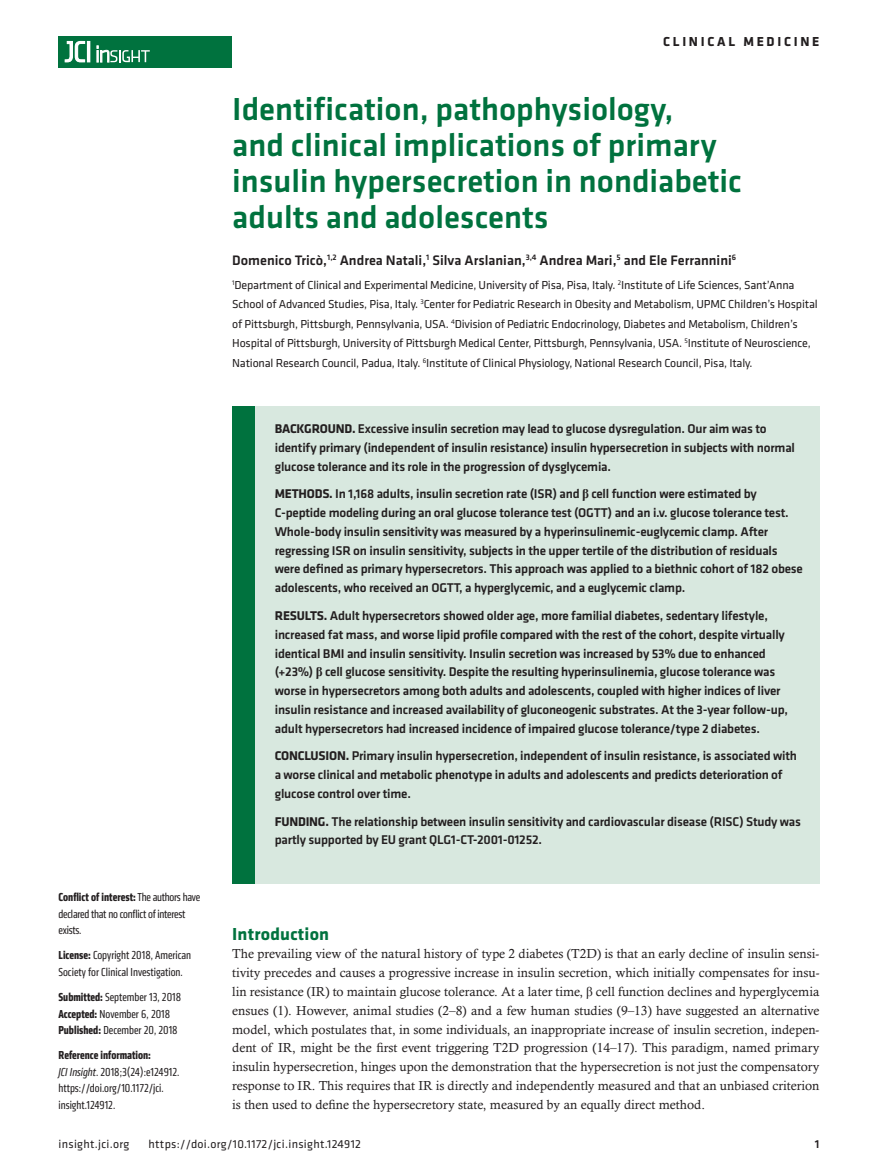
<style>
.page{position:relative;width:878px;height:1175px;background:#fff}
.page>*{position:absolute;margin:0;border:0;box-sizing:border-box;transform-origin:0 0}
.t1{font:500 33px/36px "Klavika Basic";color:#00723e}
.t2{font:700 18px "Klavika";letter-spacing:.01em;color:#00723e}
.t3{font:500 14.25px "Klavika Basic";color:#231f20}
.t4{font:700 13.5px "Klavika Basic";letter-spacing:.2em;color:#231f20}
.t5{font:500 13.2px/18.8px "Klavika Basic";letter-spacing:-.015em;color:#231f20}
.t6{font:13.2px/18.8px "Calisto MT Std";color:#231f20;text-align:justify}
.t7{font:12px/19.5px "Klavika";letter-spacing:-.015em;color:#231f20}
.t8{font:condensed 12px/16.5px "Klavika";color:#231f20}
.t9{font:condensed 12px/16.5px "Klavika";letter-spacing:-.02em;color:#231f20}
.t10{font:12px "Klavika Basic";letter-spacing:.025em;color:#231f20}
.t11{font:500 12px "Klavika Basic";color:#231f20}
.s1{font-weight:700}
.s2{font-style:italic}
.s3{font-family:"Times New Roman";font-weight:700}
.s4{font-family:"Times New Roman"}
</style>
<div class="page">
<div style="left:59px;top:36px;width:173px;height:31px;background:#00723e"></div>
<hr style="left:87px;top:41px;width:3px;height:21px;background:#fff">
<svg style="left:64px;top:41px;width:21px;height:22px"></svg>
<svg style="left:97px;top:46px;width:53px;height:16px"></svg>
<div style="left:232px;top:406px;width:587px;height:477px;background:#d8e8df"></div>
<div style="left:232px;top:406px;width:23px;height:477px;background:#00723e"></div>
<p class="t4" style="left:663px;top:32px;width:158px">CLINICAL MEDICINE</p>
<h1 class="t1" style="left:232px;top:91px;width:511px">Identification, pathophysiology,<br>and clinical implications of primary insulin hypersecretion in nondiabetic adults and adolescents</h1>
<p class="t3" style="left:232px;top:250px;width:505px">Domenico Tricò,<sup>1,2</sup> Andrea Natali,<sup>1</sup> Silva Arslanian,<sup>3,4</sup> Andrea Mari,<sup>5</sup> and Ele Ferrannini<sup>6</sup></p>
<p class="t7" style="left:232px;top:274px;width:587px"><sup>1</sup>Department of Clinical and Experimental Medicine, University of Pisa, Pisa, Italy. <sup>2</sup>Institute of Life Sciences, Sant’Anna School of Advanced Studies, Pisa, Italy. <sup>3</sup>Center for Pediatric Research in Obesity and Metabolism, UPMC Children’s Hospital of Pittsburgh, Pittsburgh, Pennsylvania, USA. <sup>4</sup>Division of Pediatric Endocrinology, Diabetes and Metabolism, Children’s Hospital of Pittsburgh, University of Pittsburgh Medical Center, Pittsburgh, Pennsylvania, USA. <sup>5</sup>Institute of Neuroscience, National Research Council, Padua, Italy. <sup>6</sup>Institute of Clinical Physiology, National Research Council, Pisa, Italy.</p>
<p class="t9" style="left:59px;top:889px;width:143px"><span class="s1">Conflict of interest:</span> The authors have declared that no conflict of interest exists.</p>
<p class="t8" style="left:59px;top:947px;width:134px"><span class="s1">License:</span> Copyright 2018, American<br>Society for Clinical Investigation.</p>
<p class="t8" style="left:59px;top:988px;width:124px"><span class="s1">Submitted:</span> September 13, 2018<br><span class="s1">Accepted:</span> November 6, 2018<br><span class="s1">Published:</span> December 20, 2018</p>
<p class="t8" style="left:59px;top:1046px;width:122px"><span class="s1">Reference information:<br></span><span class="s2">JCI Insight</span>. 2018;3(24):e124912. https://doi.org/10.1172/jci. insight.124912.</p>
<p class="t5" style="left:275px;top:419px;width:521px"><span class="s1">BACKGROUND.</span> Excessive insulin secretion may lead to glucose dysregulation. Our aim was to identify primary (independent of insulin resistance) insulin hypersecretion in subjects with normal glucose tolerance and its role in the progression of dysglycemia.</p>
<p class="t5" style="left:275px;top:484px;width:529px"><span class="s1">METHODS.</span> In 1,168 adults, insulin secretion rate (ISR) and <span class="s3">β</span> cell function were estimated by C-peptide modeling during an oral glucose tolerance test (OGTT) and an i.v. glucose tolerance test.<br>Whole-body insulin sensitivity was measured by a hyperinsulinemic-euglycemic clamp. After regressing ISR on insulin sensitivity, subjects in the upper tertile of the distribution of residuals were defined as primary hypersecretors. This approach was applied to a biethnic cohort of 182 obese adolescents, who received an OGTT, a hyperglycemic, and a euglycemic clamp.</p>
<p class="t5" style="left:275px;top:606px;width:515px"><span class="s1">RESULTS.</span> Adult hypersecretors showed older age, more familial diabetes, sedentary lifestyle, increased fat mass, and worse lipid profile compared with the rest of the cohort, despite virtually identical BMI and insulin sensitivity. Insulin secretion was increased by 53% due to enhanced (+23%) <span class="s3">β</span> cell glucose sensitivity. Despite the resulting hyperinsulinemia, glucose tolerance was worse in hypersecretors among both adults and adolescents, coupled with higher indices of liver insulin resistance and increased availability of gluconeogenic substrates. At the 3-year follow-up, adult hypersecretors had increased incidence of impaired glucose tolerance/type 2 diabetes.</p>
<p class="t5" style="left:275px;top:746px;width:523px"><span class="s1">CONCLUSION.</span> Primary insulin hypersecretion, independent of insulin resistance, is associated with a worse clinical and metabolic phenotype in adults and adolescents and predicts deterioration of glucose control over time.</p>
<p class="t5" style="left:275px;top:811px;width:527px"><span class="s1">FUNDING.</span> The relationship between insulin sensitivity and cardiovascular disease (RISC) Study was partly supported by EU grant QLG1-CT-2001-01252.</p>
<h2 class="t2" style="left:232px;top:920px;width:98px">Introduction</h2>
<p class="t6" style="left:232px;top:944px;width:588px">The prevailing view of the natural history of type 2 diabetes (T2D) is that an early decline of insulin sensi&shy;tivity precedes and causes a progressive increase in insulin secretion, which initially compensates for insu&shy;lin resistance (IR) to maintain glucose tolerance. At a later time, <span class="s4">β</span> cell function declines and hyperglycemia ensues (1). However, animal studies (2–8) and a few human studies (9–13) have suggested an alternative model, which postulates that, in some individuals, an inappropriate increase of insulin secretion, indepen&shy;dent of IR, might be the first event triggering T2D progression (14–17). This paradigm, named primary insulin hypersecretion, hinges upon the demonstration that the hypersecretion is not just the compensatory response to IR. This requires that IR is directly and independently measured and that an unbiased criterion is then used to define the hypersecretory state, measured by an equally direct method.</p>
<p class="t10" style="left:58px;top:1135px;width:72px">insight.jci.org</p>
<p class="t10" style="left:148px;top:1135px;width:214px">https://doi.org/10.1172/jci.insight.124912</p>
<p class="t11" style="left:814px;top:1135px;width:6px">1</p>
</div>
